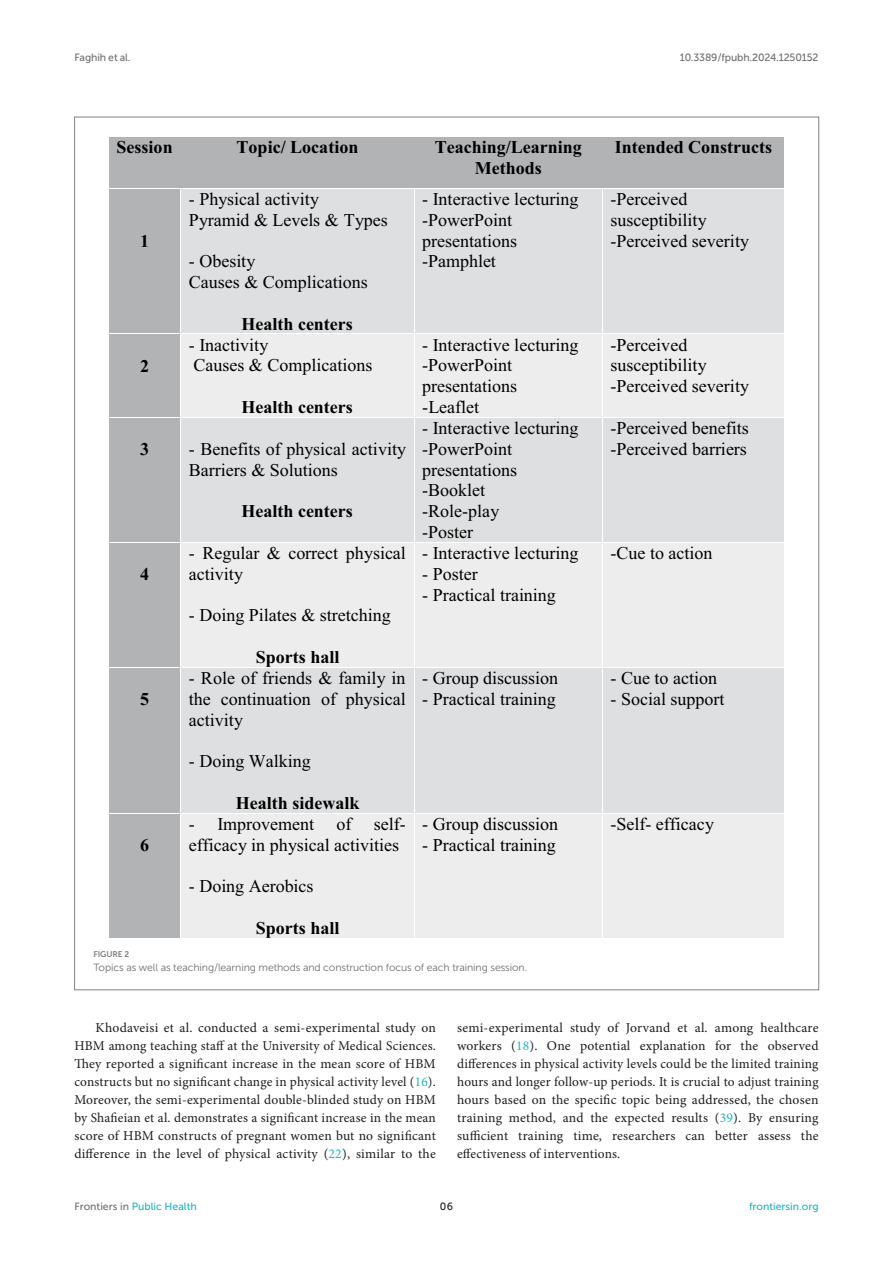
<style>
.page{position:relative;width:893px;height:1263px;background:#fff}
.page>*{position:absolute;margin:0;border:0;box-sizing:border-box;transform-origin:0 0}
.t1{font:18px/20.7px "Times New Roman";color:#000}
.t2{font:700 18px/20.7px "Times New Roman";color:#000;text-align:center}
.TEXT{font:13.5px/18px "Minion Pro";letter-spacing:.015em;color:#1b1c1b;text-align:justify}
.FIG_LEG{font:10.5px "Museo Sans 300";letter-spacing:-.01em;color:#706f70}
.t3{font:10.5px "Museo Sans 500";color:#1db5c3}
.t4{font:10.5px "Museo Sans 500";letter-spacing:-.015em;color:#706f70}
.t5{font:10.5px "Museo Sans 500";color:#1b1c1b}
.FIG_HD{font:8.25px "Museo Sans 700";letter-spacing:-.01em;color:#7e7f7f}
.s1{color:#1db5c3}
.s2{color:#706f70}
</style>
<div class="page">
<div style="left:109px;top:137px;width:72px;height:51px;background:#b1b3b5"></div>
<div style="left:181px;top:137px;width:233px;height:51px;background:#b1b3b5"></div>
<div style="left:414px;top:137px;width:188px;height:51px;background:#b1b3b5"></div>
<div style="left:602px;top:137px;width:182px;height:51px;background:#b1b3b5"></div>
<div style="left:109px;top:189px;width:71px;height:145px;background:#b1b3b5"></div>
<div style="left:181px;top:189px;width:233px;height:145px;background:#dedfe0"></div>
<div style="left:414px;top:189px;width:188px;height:145px;background:#dedfe0"></div>
<div style="left:603px;top:189px;width:181px;height:145px;background:#dedfe0"></div>
<hr style="left:414px;top:189px;width:1px;height:145px;background:#fff">
<div style="left:109px;top:334px;width:71px;height:83px;background:#b1b3b5"></div>
<div style="left:181px;top:334px;width:233px;height:83px;background:#ededee"></div>
<div style="left:414px;top:334px;width:188px;height:83px;background:#ededee"></div>
<div style="left:603px;top:334px;width:181px;height:83px;background:#ededee"></div>
<hr style="left:109px;top:334px;width:71px;height:1px;background:#fff">
<hr style="left:181px;top:334px;width:233px;height:1px;background:#fff">
<hr style="left:414px;top:334px;width:188px;height:1px;background:#fff">
<hr style="left:603px;top:334px;width:181px;height:1px;background:#fff">
<hr style="left:414px;top:334px;width:1px;height:83px;background:#fff">
<div style="left:109px;top:418px;width:71px;height:124px;background:#b1b3b5"></div>
<div style="left:181px;top:418px;width:233px;height:124px;background:#dedfe0"></div>
<div style="left:414px;top:418px;width:188px;height:124px;background:#dedfe0"></div>
<div style="left:603px;top:418px;width:181px;height:124px;background:#dedfe0"></div>
<hr style="left:414px;top:418px;width:1px;height:124px;background:#fff">
<div style="left:109px;top:543px;width:71px;height:124px;background:#b1b3b5"></div>
<div style="left:181px;top:543px;width:233px;height:124px;background:#ededee"></div>
<div style="left:414px;top:543px;width:188px;height:124px;background:#ededee"></div>
<div style="left:603px;top:543px;width:181px;height:124px;background:#ededee"></div>
<hr style="left:414px;top:543px;width:1px;height:124px;background:#fff">
<div style="left:109px;top:668px;width:71px;height:145px;background:#b1b3b5"></div>
<div style="left:181px;top:668px;width:233px;height:145px;background:#dedfe0"></div>
<div style="left:414px;top:668px;width:188px;height:145px;background:#dedfe0"></div>
<div style="left:603px;top:668px;width:181px;height:145px;background:#dedfe0"></div>
<hr style="left:414px;top:668px;width:1px;height:145px;background:#fff">
<div style="left:109px;top:814px;width:71px;height:124px;background:#b1b3b5"></div>
<div style="left:181px;top:814px;width:233px;height:124px;background:#ededee"></div>
<div style="left:414px;top:814px;width:188px;height:124px;background:#ededee"></div>
<div style="left:603px;top:814px;width:181px;height:124px;background:#ededee"></div>
<hr style="left:414px;top:813px;width:1px;height:125px;background:#fff">
<p class="t4" style="left:74px;top:51px;width:58px">Faghih et al.</p>
<p class="t4" style="left:680px;top:51px;width:140px">10.3389/fpubh.2024.1250152</p>
<p class="t2" style="left:117px;top:137px;width:58px">Session</p>
<p class="t2" style="left:237px;top:137px;width:123px">Topic/ Location</p>
<p class="t2" style="left:435px;top:137px;width:149px">Teaching/Learning<br>Methods</p>
<p class="t2" style="left:615px;top:137px;width:159px">Intended Constructs</p>
<p class="t2" style="left:140px;top:230px;width:10px">1</p>
<p class="t2" style="left:140px;top:355px;width:10px">2</p>
<p class="t1" style="left:189px;top:190px;width:200px">- Physical activity<br>Pyramid &amp; Levels &amp; Types</p>
<p class="t1" style="left:189px;top:253px;width:181px">- Obesity<br>Causes &amp; Complications</p>
<p class="t2" style="left:242px;top:313px;width:113px">Health centers</p>
<p class="t1" style="left:189px;top:336px;width:185px">- Inactivity<br>Causes &amp; Complications</p>
<p class="t2" style="left:242px;top:396px;width:113px">Health centers</p>
<p class="t2" style="left:140px;top:438px;width:10px">3</p>
<p class="t1" style="left:189px;top:440px;width:219px">- Benefits of physical activity<br>Barriers &amp; Solutions</p>
<p class="t2" style="left:242px;top:501px;width:113px">Health centers</p>
<p class="t2" style="left:140px;top:563px;width:10px">4</p>
<p class="t2" style="left:140px;top:688px;width:10px">5</p>
<p class="t2" style="left:140px;top:834px;width:10px">6</p>
<p class="t1" style="left:189px;top:545px;width:219px">- Regular &amp; correct physical activity</p>
<p class="t1" style="left:189px;top:607px;width:203px">- Doing Pilates &amp; stretching</p>
<p class="t2" style="left:256px;top:646px;width:85px">Sports hall</p>
<p class="t1" style="left:189px;top:670px;width:218px;text-align:justify">- Role of friends &amp; family in the continuation of physical activity</p>
<p class="t1" style="left:189px;top:752px;width:123px">- Doing Walking</p>
<p class="t2" style="left:236px;top:792px;width:125px">Health sidewalk</p>
<p class="t1" style="left:189px;top:815px;width:219px">- Improvement of self&shy;efficacy in physical activities</p>
<p class="t1" style="left:189px;top:877px;width:126px">- Doing Aerobics</p>
<p class="t2" style="left:256px;top:917px;width:85px">Sports hall</p>
<p class="t1" style="left:422px;top:190px;width:158px">- Interactive lecturing -PowerPoint presentations -Pamphlet</p>
<p class="t1" style="left:611px;top:190px;width:140px">-Perceived susceptibility -Perceived severity</p>
<p class="t1" style="left:422px;top:336px;width:158px">- Interactive lecturing -PowerPoint presentations -Leaflet</p>
<p class="t1" style="left:611px;top:336px;width:140px">-Perceived susceptibility -Perceived severity</p>
<p class="t1" style="left:422px;top:420px;width:158px">- Interactive lecturing -PowerPoint presentations -Booklet<br>-Role-play<br>-Poster</p>
<p class="t1" style="left:611px;top:420px;width:140px">-Perceived benefits -Perceived barriers</p>
<p class="t1" style="left:422px;top:545px;width:158px">- Interactive lecturing</p>
<p class="t1" style="left:422px;top:565px;width:57px">- Poster</p>
<p class="t1" style="left:422px;top:586px;width:135px">- Practical training</p>
<p class="t1" style="left:422px;top:670px;width:137px">- Group discussion</p>
<p class="t1" style="left:422px;top:690px;width:135px">- Practical training</p>
<p class="t1" style="left:611px;top:545px;width:103px">-Cue to action</p>
<p class="t1" style="left:611px;top:670px;width:108px">- Cue to action</p>
<p class="t1" style="left:611px;top:690px;width:115px">- Social support</p>
<p class="t1" style="left:422px;top:815px;width:137px">- Group discussion</p>
<p class="t1" style="left:422px;top:836px;width:135px">- Practical training</p>
<p class="t1" style="left:611px;top:815px;width:105px">-Self- efficacy</p>
<p class="FIG_HD" style="left:94px;top:950px;width:37px">FIGURE 2</p>
<p class="FIG_LEG" style="left:94px;top:961px;width:435px">Topics as well as teaching/learning methods and construction focus of each training session.</p>
<p class="TEXT" style="left:74px;top:1019px;width:363px;text-indent:21px">Khodaveisi et al. conducted a semi-experimental study on HBM among teaching staff at the University of Medical Sciences.<br>They reported a significant increase in the mean score of HBM constructs but no significant change in physical activity level (<span class="s1">16</span>).<br>Moreover, the semi-experimental double-blinded study on HBM by Shafieian et al. demonstrates a significant increase in the mean score of HBM constructs of pregnant women but no significant difference in the level of physical activity (<span class="s1">22</span>), similar to the</p>
<p class="TEXT" style="left:457px;top:1019px;width:363px">semi-experimental study of Jorvand et al. among healthcare workers (<span class="s1">18</span>). One potential explanation for the observed differences in physical activity levels could be the limited training hours and longer follow-up periods. It is crucial to adjust training hours based on the specific topic being addressed, the chosen training method, and the expected results (<span class="s1">39</span>). By ensuring sufficient training time, researchers can better assess the effectiveness of interventions.</p>
<p class="t3" style="left:74px;top:1200px;width:124px"><span class="s2">Frontiers in</span> Public Health</p>
<p class="t5" style="left:440px;top:1200px;width:15px">06</p>
<p class="t3" style="left:749px;top:1200px;width:71px">frontiersin.org</p>
</div>
